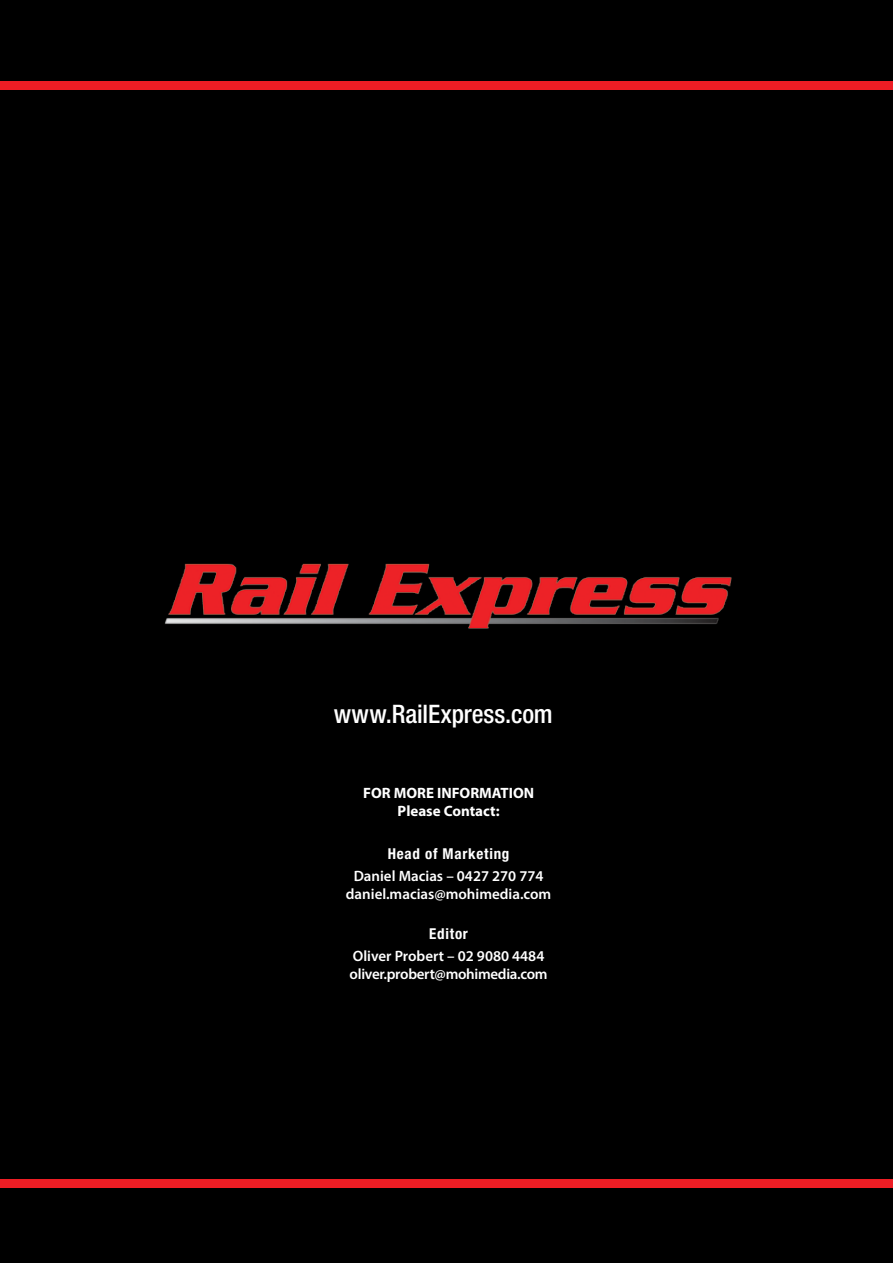
<style>
.page{position:relative;width:893px;height:1263px;background:#000}
.page>*{position:absolute;margin:0;border:0;box-sizing:border-box;transform-origin:0 0}
.t1{font:500 condensed 25.5px "Helvetica Neue LT Std";letter-spacing:-.005em;color:#fff}
.t2{font:600 15px/18px "Myriad Pro";letter-spacing:-.02em;color:#fff}
.t3{font:600 15px/18px "Myriad Pro";color:#fff;text-align:center}
.t4{font:700 15px/18px "Myriad Pro";color:#fff;text-align:center}
.t5{font:700 condensed 15px "Helvetica Neue LT Std";letter-spacing:.05em;color:#fff}
</style>
<div class="page">
<div style="left:0;top:81px;width:893px;height:9px;background:#ed1d24"></div>
<div style="left:0;top:1179px;width:893px;height:8px;background:#ed1d24"></div>
<img style="left:164px;top:563px;width:568px;height:66px">
<h1 class="t1" style="left:334px;top:698px;width:221px">www.RailExpress.com</h1>
<p class="t4" style="left:363px;top:783px;width:172px">FOR MORE INFORMATION<br>Please Contact:</p>
<p class="t5" style="left:388px;top:845px;width:123px">Head of Marketing</p>
<p class="t3" style="left:346px;top:867px;width:207px">Daniel Macias – 0427 270 774 daniel.macias@mohimedia.com</p>
<p class="t5" style="left:429px;top:924px;width:40px">Editor</p>
<p class="t2" style="left:350px;top:946px;width:199px">Oliver Probert – 02 9080 4484 oliver.probert@mohimedia.com</p>
</div>
